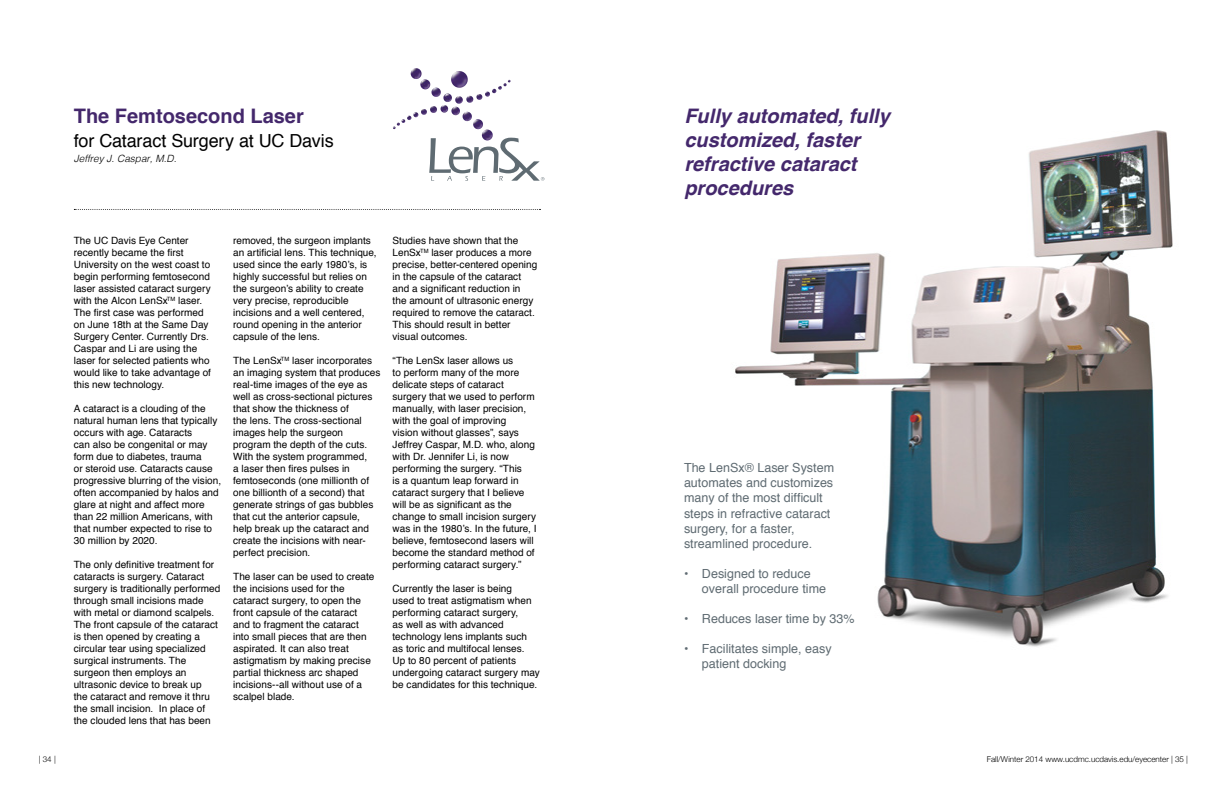
<style>
.page{position:relative;width:1224px;height:792px;background:#fff}
.page>*{position:absolute;margin:0;border:0;box-sizing:border-box;transform-origin:0 0}
.t1{font:italic 700 20px/24px "Helvetica";color:#44286c}
.t2{font:700 20px "Helvetica";color:#44286c}
.t3{font:18px "Helvetica";letter-spacing:-.01em;color:#000}
.t4{font:12.6px/15.1px "Helvetica";color:#5f6b72}
.t5{font:10px/12px "Helvetica";letter-spacing:.005em;color:#000}
.t6{font:italic 300 10px "Helvetica";color:#000}
.t7{font:300 8px "Helvetica Neue";color:#000}
</style>
<div class="page">
<img style="left:735px;top:130px;width:438px;height:517px">
<svg style="left:74px;top:209px;width:467px;height:1px"></svg>
<svg style="left:393px;top:68px;width:151px;height:113px"></svg>
<h1 class="t2" style="left:74px;top:100px;width:232px">The Femtosecond Laser</h1>
<h2 class="t3" style="left:74px;top:127px;width:261px">for Cataract Surgery at UC Davis</h2>
<p class="t6" style="left:74px;top:150px;width:104px">Jeffrey J. Caspar, M.D.</p>
<p class="t5" style="left:74px;top:235px;width:139px">The UC Davis Eye Center recently became the first<br>University on the west coast to begin performing femtosecond laser assisted cataract surgery with the Alcon LenSx<sup>TM</sup> laser.<br>The first case was performed on June 18th at the Same Day<br>Surgery Center. Currently Drs.<br>Caspar and Li are using the laser for selected patients who would like to take advantage of this new technology.</p>
<p class="t5" style="left:74px;top:403px;width:149px">A cataract is a clouding of the natural human lens that typically occurs with age. Cataracts<br>can also be congenital or may form due to diabetes, trauma<br>or steroid use. Cataracts cause progressive blurring of the vision, often accompanied by halos and glare at night and affect more than 22 million Americans, with that number expected to rise to<br>30 million by 2020.</p>
<p class="t5" style="left:74px;top:559px;width:148px">The only definitive treatment for cataracts is surgery. Cataract surgery is traditionally performed through small incisions made with metal or diamond scalpels.<br>The front capsule of the cataract is then opened by creating a circular tear using specialized surgical instruments. The surgeon then employs an ultrasonic device to break up<br>the cataract and remove it thru the small incision. In place of the clouded lens that has been</p>
<p class="t5" style="left:233px;top:235px;width:145px">removed, the surgeon implants an artificial lens. This technique, used since the early 1980’s, is highly successful but relies on the surgeon’s ability to create very precise, reproducible incisions and a well centered, round opening in the anterior capsule of the lens.</p>
<p class="t5" style="left:233px;top:355px;width:149px">The LenSx<sup>TM</sup> laser incorporates an imaging system that produces real-time images of the eye as well as cross-sectional pictures that show the thickness of<br>the lens. The cross-sectional images help the surgeon program the depth of the cuts.<br>With the system programmed,<br>a laser then fires pulses in femtoseconds (one millionth of one billionth of a second) that generate strings of gas bubbles that cut the anterior capsule, help break up the cataract and create the incisions with near&shy;perfect precision.</p>
<p class="t5" style="left:233px;top:571px;width:143px">The laser can be used to create the incisions used for the cataract surgery, to open the front capsule of the cataract and to fragment the cataract into small pieces that are then aspirated. It can also treat astigmatism by making precise partial thickness arc shaped incisions--all without use of a scalpel blade.</p>
<p class="t5" style="left:393px;top:235px;width:146px">Studies have shown that the<br>LenSx<sup>TM</sup> laser produces a more precise, better-centered opening in the capsule of the cataract and a significant reduction in<br>the amount of ultrasonic energy required to remove the cataract.<br>This should result in better visual outcomes.</p>
<p class="t5" style="left:393px;top:355px;width:146px">“The LenSx laser allows us<br>to perform many of the more delicate steps of cataract surgery that we used to perform manually, with laser precision, with the goal of improving<br>vision without glasses”, says<br>Jeffrey Caspar, M.D. who, along with Dr. Jennifer Li, is now performing the surgery. “This<br>is a quantum leap forward in cataract surgery that I believe will be as significant as the change to small incision surgery was in the 1980’s. In the future, I believe, femtosecond lasers will become the standard method of performing cataract surgery.”</p>
<p class="t5" style="left:393px;top:583px;width:149px">Currently the laser is being<br>used to treat astigmatism when performing cataract surgery,<br>as well as with advanced technology lens implants such as toric and multifocal lenses.<br>Up to 80 percent of patients undergoing cataract surgery may be candidates for this technique.</p>
<h1 class="t1" style="left:684px;top:104px;width:207px">Fully automated, fully customized, faster refractive cataract procedures</h1>
<p class="t4" style="left:684px;top:461px;width:152px">The LenSx® Laser System automates and customizes many of the most difficult steps in refractive cataract surgery, for a faster, streamlined procedure.</p>
<p class="t4" style="left:702px;top:566px;width:126px;text-indent:-18px">• Designed to reduce overall procedure time</p>
<p class="t4" style="left:684px;top:611px;width:172px">• Reduces laser time by 33%</p>
<p class="t4" style="left:702px;top:642px;width:131px;text-indent:-18px">• Facilitates simple, easy patient docking</p>
<p class="t7" style="left:39px;top:753px;width:18px">| 34 |</p>
<p class="t7" style="left:987px;top:753px;width:203px">Fall/Winter 2014 www.ucdmc.ucdavis.edu/eyecenter | 35 |</p>
</div>
